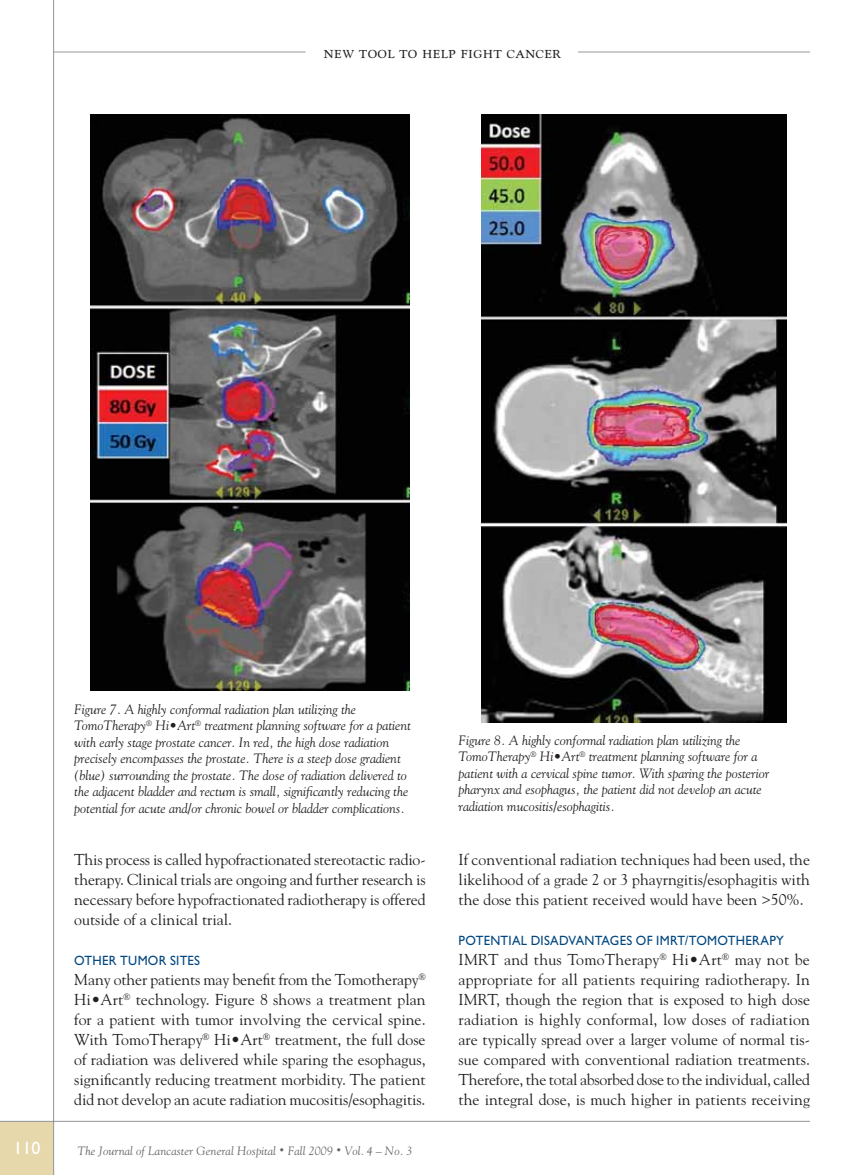
<style>
.page{position:relative;width:864px;height:1175px;background:#fff}
.page>*{position:absolute;margin:0;border:0;box-sizing:border-box;transform-origin:0 0}
.t1{font:18px "Goudy SC";letter-spacing:.01em;color:#231f20;scale:.95 1}
.t2{font:18px "Gill Sans Std";color:#fff}
.t3{font:15.75px/20px "Goudy";color:#231f20;text-align:justify}
.t4{font:italic 13.5px/16.5px "Goudy";color:#231f20}
.t5{font:13.5px "Gill Sans Std";letter-spacing:.02em;color:#00467f;scale:.95 1}
.t6{font:italic 12px "Goudy";letter-spacing:.01em;color:#636466}
.s1{font-size:9px}
</style>
<div class="page">
<div style="left:0;top:1121px;width:54px;height:53px;background:#e7d8ab"></div>
<hr style="left:0;top:1120px;width:810px;height:1px;background:#939598">
<hr style="left:53px;top:0;width:1px;height:1174px;background:#939598">
<hr style="left:54px;top:52px;width:252px;height:1px;background:#939598">
<hr style="left:578px;top:52px;width:232px;height:1px;background:#939598">
<img style="left:90px;top:114px;width:320px;height:576px">
<img style="left:482px;top:114px;width:305px;height:608px">
<p class="t1" style="left:324px;top:44px;width:251px">new tool to help fight cancer</p>
<p class="t4" style="left:74px;top:702px;width:338px">Figure 7. A highly conformal radiation plan utilizing the TomoTherapy<sup>®</sup> Hi•Art<sup>®</sup> treatment planning software for a patient with early stage prostate cancer. In red, the high dose radiation precisely encompasses the prostate. There is a steep dose gradient (blue) surrounding the prostate. The dose of radiation delivered to the adjacent bladder and rectum is small, significantly reducing the potential for acute and/or chronic bowel or bladder complications.</p>
<p class="t3" style="left:74px;top:851px;width:353px">This process is called hypofractionated stereotactic radio&shy;therapy. Clinical trials are ongoing and further research is necessary before hypofractionated radiotherapy is offered outside of a clinical trial.</p>
<p class="t5" style="left:74px;top:955px;width:134px">OTHER TUMOR SITES</p>
<p class="t3" style="left:74px;top:971px;width:353px">Many other patients may benefit from the Tomotherapy<sup>® </sup>Hi•Art<sup>®</sup> technology. Figure 8 shows a treatment plan for a patient with tumor involving the cervical spine.<br>With TomoTherapy<sup>®</sup> Hi•Art<sup>®</sup> treatment, the full dose of radiation was delivered while sparing the esophagus, significantly reducing treatment morbidity. The patient did not develop an acute radiation mucositis/esophagitis.</p>
<p class="t2" style="left:14px;top:1141px;width:28px">110</p>
<p class="t6" style="left:77px;top:1145px;width:337px">The Journal of Lancaster General Hospital <span class="s1">•</span> Fall 2009 <span class="s1">•</span> Vol. 4 – No. 3</p>
<p class="t4" style="left:459px;top:733px;width:312px">Figure 8. A highly conformal radiation plan utilizing the TomoTherapy<sup>®</sup> Hi•Art<sup>®</sup> treatment planning software for a patient with a cervical spine tumor. With sparing the posterior pharynx and esophagus, the patient did not develop an acute radiation mucositis/esophagitis.</p>
<p class="t3" style="left:459px;top:851px;width:353px">If conventional radiation techniques had been used, the likelihood of a grade 2 or 3 phayrngitis/esophagitis with the dose this patient received would have been &gt;50%.</p>
<p class="t5" style="left:459px;top:935px;width:344px">POTENTIAL DISADVANTAGES OF IMRT/TOMOTHERAPY</p>
<p class="t3" style="left:459px;top:951px;width:353px">IMRT and thus TomoTherapy<sup>®</sup> Hi•Art<sup>®</sup> may not be appropriate for all patients requiring radiotherapy. In IMRT, though the region that is exposed to high dose radiation is highly conformal, low doses of radiation are typically spread over a larger volume of normal tis&shy;sue compared with conventional radiation treatments.<br>Therefore, the total absorbed dose to the individual, called the integral dose, is much higher in patients receiving</p>
</div>
